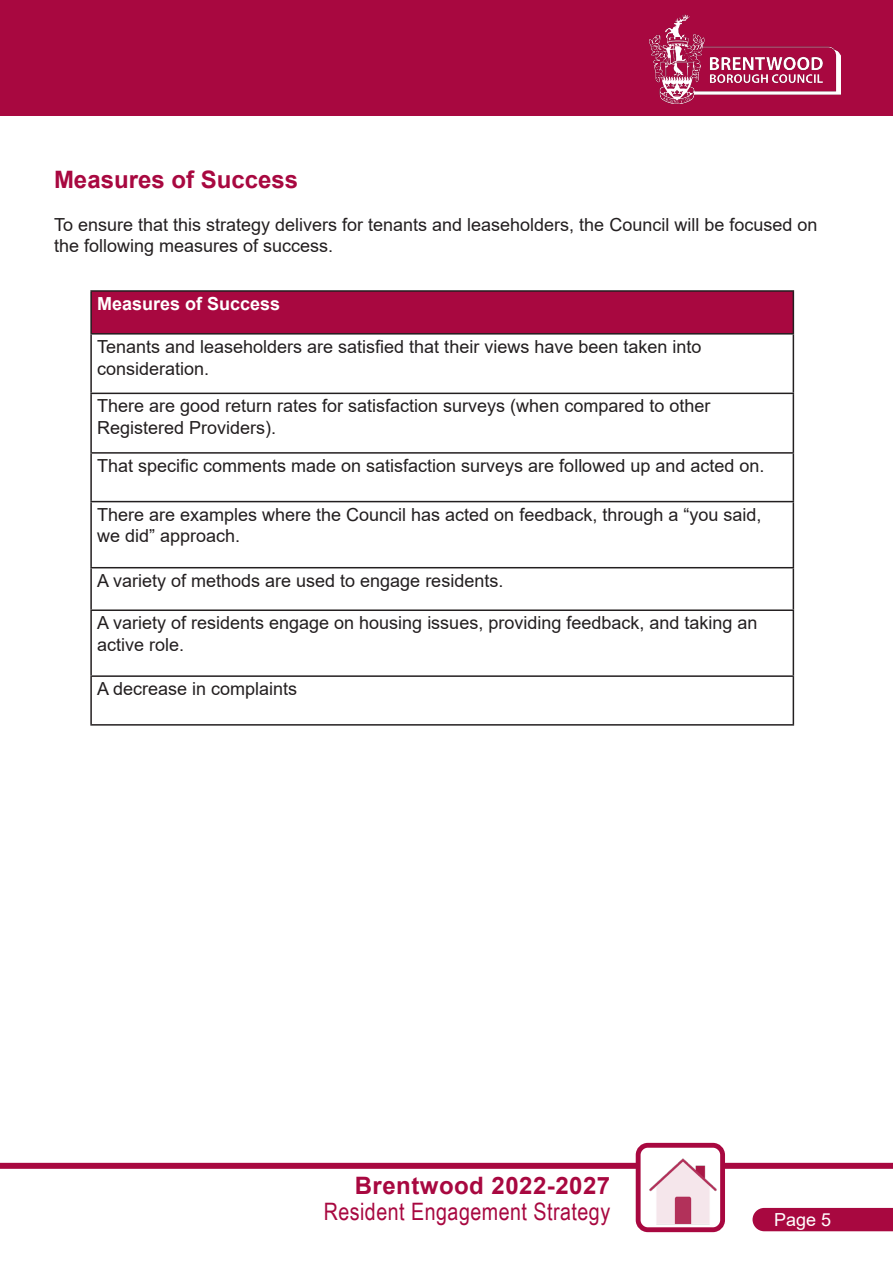
<style>
.page{position:relative;width:893px;height:1263px;background:#fff}
.page>*{position:absolute;margin:0;border:0;box-sizing:border-box;transform-origin:0 0}
.t1{font:24px/25.5px "Arial Narrow";letter-spacing:.02em;color:#a80840;text-align:right}
.t2{font:700 24px "Arial";color:#a80840}
.t3{font:18px/21.6px "Arial";color:#231f20}
.t4{font:700 18px "Arial";color:#fff}
.t5{font:18px "Arial";color:#fff}
.s1{font-family:"Arial";font-weight:700}
</style>
<div class="page">
<div style="left:1px;top:0;width:892px;height:115px;background:#a80840"></div>
<img style="left:650px;top:15px;width:190px;height:88px">
<div style="left:0;top:1163px;width:893px;height:6px;background:#a80840"></div>
<div style="left:752px;top:1208px;width:141px;height:23px;background:#a80840"></div>
<div style="left:638px;top:1145px;width:85px;height:85px;background:#fff;border-radius:10px"></div>
<img style="left:649px;top:1158px;width:70px;height:68px">
<div style="left:636px;top:1143px;width:89px;height:89px;border:5px solid #a80840;border-radius:10px"></div>
<div style="left:91px;top:291px;width:702px;height:43px;background:#a80840"></div>
<hr style="left:90px;top:290px;width:704px;height:2px;background:#231f20">
<hr style="left:90px;top:292px;width:2px;height:41px;background:#231f20">
<hr style="left:793px;top:292px;width:1px;height:41px;background:#231f20">
<hr style="left:90px;top:333px;width:704px;height:2px;background:#231f20">
<hr style="left:90px;top:335px;width:2px;height:58px;background:#231f20">
<hr style="left:793px;top:335px;width:1px;height:58px;background:#231f20">
<hr style="left:90px;top:393px;width:704px;height:1px;background:#231f20">
<hr style="left:90px;top:394px;width:2px;height:58px;background:#231f20">
<hr style="left:793px;top:394px;width:1px;height:58px;background:#231f20">
<hr style="left:90px;top:452px;width:704px;height:2px;background:#231f20">
<hr style="left:90px;top:454px;width:2px;height:47px;background:#231f20">
<hr style="left:793px;top:454px;width:1px;height:47px;background:#231f20">
<hr style="left:90px;top:501px;width:704px;height:1px;background:#231f20">
<hr style="left:90px;top:502px;width:2px;height:65px;background:#231f20">
<hr style="left:793px;top:502px;width:1px;height:65px;background:#231f20">
<hr style="left:90px;top:567px;width:704px;height:1px;background:#231f20">
<hr style="left:90px;top:568px;width:2px;height:41px;background:#231f20">
<hr style="left:793px;top:568px;width:1px;height:41px;background:#231f20">
<hr style="left:90px;top:609px;width:704px;height:2px;background:#231f20">
<hr style="left:90px;top:611px;width:2px;height:64px;background:#231f20">
<hr style="left:793px;top:611px;width:1px;height:64px;background:#231f20">
<hr style="left:90px;top:675px;width:704px;height:2px;background:#231f20">
<hr style="left:90px;top:677px;width:2px;height:47px;background:#231f20">
<hr style="left:793px;top:677px;width:1px;height:47px;background:#231f20">
<hr style="left:90px;top:724px;width:704px;height:2px;background:#231f20">
<p class="t2" style="left:54px;top:162px;width:246px">Measures of Success</p>
<p class="t3" style="left:54px;top:214px;width:765px">To ensure that this strategy delivers for tenants and leaseholders, the Council will be focused on the following measures of success.</p>
<p class="t4" style="left:97px;top:291px;width:185px">Measures of Success</p>
<p class="t3" style="left:97px;top:336px;width:606px">Tenants and leaseholders are satisfied that their views have been taken into consideration.</p>
<p class="t3" style="left:97px;top:395px;width:615px">There are good return rates for satisfaction surveys (when compared to other<br>Registered Providers).</p>
<p class="t3" style="left:97px;top:455px;width:669px">That specific comments made on satisfaction surveys are followed up and acted on.</p>
<p class="t3" style="left:97px;top:503px;width:666px">There are examples where the Council has acted on feedback, through a “you said, we did” approach.</p>
<p class="t3" style="left:97px;top:570px;width:408px">A variety of methods are used to engage residents.</p>
<p class="t3" style="left:97px;top:612px;width:662px">A variety of residents engage on housing issues, providing feedback, and taking an active role.</p>
<p class="t3" style="left:97px;top:678px;width:202px">A decrease in complaints</p>
<p class="t1" style="left:324px;top:1172px;width:288px"><span class="s1">Brentwood 2022-2027<br></span>Resident Engagement Strategy</p>
<p class="t5" style="left:774px;top:1207px;width:59px">Page 5</p>
</div>
